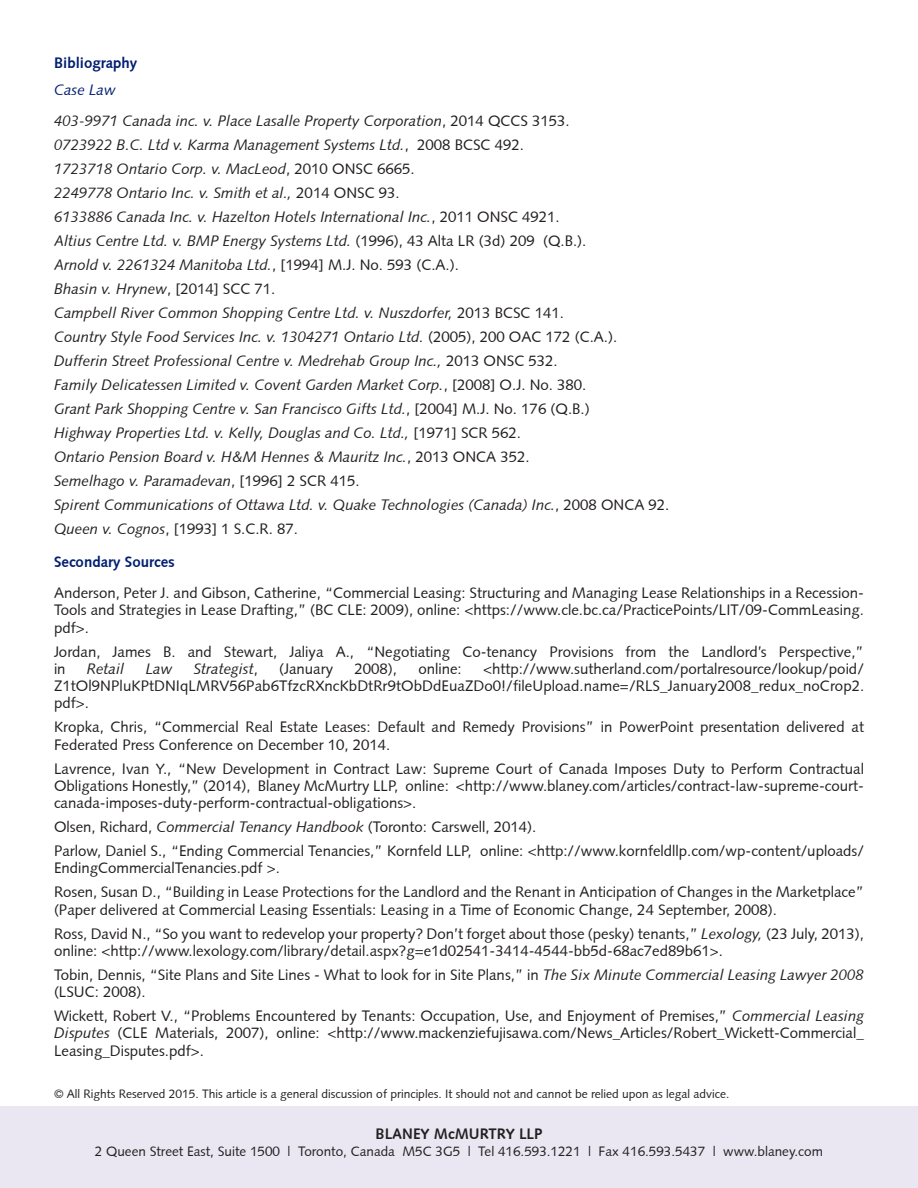
<style>
.page{position:relative;width:918px;height:1188px;background:#fff}
.page>*{position:absolute;margin:0;border:0;box-sizing:border-box;transform-origin:0 0}
.Paragraph{font:15px/17.2px "Syntax Roman";color:#231f20}
.Paragraph-2{font:italic 15px "Syntax Roman";color:#231f20}
.Contacts_Name{font:700 15px "Syntax Roman";color:#231f20}
.Heading_2{font:700 15px "Syntax Roman";color:#001e71}
.Paragraph-3{font:700 15px "Syntax Roman";color:#001e71}
.Paragraph-4{font:italic 15px "Syntax Roman";color:#001e71}
.Contacts_Details{font:13.5px "Syntax Roman";color:#231f20}
.Paragraph-5{font:12px "Syntax Roman";color:#231f20}
.s1{font-style:normal}
.s2{font-style:italic}
</style>
<div class="page">
<div style="left:1px;top:1107px;width:917px;height:81px;background:#ebe7f2"></div>
<p class="Paragraph-3" style="left:54px;top:54px;width:85px">Bibliography</p>
<p class="Paragraph-4" style="left:54px;top:81px;width:63px">Case Law</p>
<p class="Paragraph-2" style="left:54px;top:112px;width:517px">403-9971 Canada inc. v. Place Lasalle Property Corporation<span class="s1">, 2014 QCCS 3153.</span></p>
<p class="Paragraph-2" style="left:54px;top:136px;width:471px">0723922 B.C. Ltd v. Karma Management Systems Ltd.<span class="s1">, 2008 BCSC 492.</span></p>
<p class="Paragraph-2" style="left:54px;top:160px;width:362px">1723718 Ontario Corp. v. MacLeod<span class="s1">, 2010 ONSC 6665.</span></p>
<p class="Paragraph-2" style="left:54px;top:184px;width:347px">2249778 Ontario Inc. v. Smith et al., <span class="s1">2014 ONSC 93.</span></p>
<p class="Paragraph-2" style="left:54px;top:208px;width:507px">6133886 Canada Inc. v. Hazelton Hotels International Inc.<span class="s1">, 2011 ONSC 4921.</span></p>
<p class="Paragraph-2" style="left:54px;top:232px;width:534px">Altius Centre Ltd. v. BMP Energy Systems Ltd. <span class="s1">(1996), 43 Alta LR (3d) 209 (Q.B.).</span></p>
<p class="Paragraph-2" style="left:54px;top:256px;width:406px">Arnold v. 2261324 Manitoba Ltd.<span class="s1">, [1994] M.J. No. 593 (C.A.).</span></p>
<p class="Paragraph-2" style="left:54px;top:280px;width:223px">Bhasin v. Hrynew<span class="s1">, [2014] SCC 71.</span></p>
<p class="Paragraph-2" style="left:54px;top:304px;width:511px">Campbell River Common Shopping Centre Ltd. v. Nuszdorfer, <span class="s1">2013 BCSC 141.</span></p>
<p class="Paragraph-2" style="left:54px;top:328px;width:565px">Country Style Food Services Inc. v. 1304271 Ontario Ltd. <span class="s1">(2005), 200 OAC 172 (C.A.).</span></p>
<p class="Paragraph-2" style="left:54px;top:352px;width:505px">Dufferin Street Professional Centre v. Medrehab Group Inc., <span class="s1">2013 ONSC 532.</span></p>
<p class="Paragraph-2" style="left:54px;top:376px;width:534px">Family Delicatessen Limited v. Covent Garden Market Corp.<span class="s1">, [2008] O.J. No. 380.</span></p>
<p class="Paragraph-2" style="left:54px;top:400px;width:537px">Grant Park Shopping Centre v. San Francisco Gifts Ltd.<span class="s1">, [2004] M.J. No. 176 (Q.B.)</span></p>
<p class="Paragraph-2" style="left:54px;top:424px;width:469px">Highway Properties Ltd. v. Kelly, Douglas and Co. Ltd., <span class="s1">[1971] SCR 562.</span></p>
<p class="Paragraph-2" style="left:54px;top:448px;width:477px">Ontario Pension Board v. H&amp;M Hennes &amp; Mauritz Inc.<span class="s1">, 2013 ONCA 352.</span></p>
<p class="Paragraph-2" style="left:54px;top:472px;width:307px">Semelhago v. Paramadevan<span class="s1">, [1996] 2 SCR 415.</span></p>
<p class="Paragraph-2" style="left:54px;top:496px;width:617px">Spirent Communications of Ottawa Ltd. v. Quake Technologies (Canada) Inc.<span class="s1">, 2008 ONCA 92.</span></p>
<p class="Paragraph" style="left:54px;top:520px;width:246px"><span class="s2">Queen v. Cognos</span>, [1993] 1 S.C.R. 87.</p>
<p class="Heading_2" style="left:54px;top:553px;width:122px">Secondary Sources</p>
<p class="Paragraph" style="left:54px;top:584px;width:811px;text-align:justify">Anderson, Peter J. and Gibson, Catherine, “Commercial Leasing: Structuring and Managing Lease Relationships in a Recession-Tools and Strategies in Lease Drafting,” (BC CLE: 2009), online: &lt;https://www.cle.bc.ca/PracticePoints/LIT/09-CommLeasing. pdf&gt;.</p>
<p class="Paragraph" style="left:54px;top:643px;width:811px">Jordan, James B. and Stewart, Jaliya A., “Negotiating Co-tenancy Provisions from the Landlord’s Perspective,” in</p>
<p class="Paragraph" style="left:54px;top:660px;width:812px;text-align:justify;text-indent:429px">&lt;http://www.sutherland.com/portalresource/lookup/poid/ Z1tOl9NPluKPtDNIqLMRV56Pab6TfzcRXncKbDtRr9tObDdEuaZDo0!/fileUpload.name=/RLS_January2008_redux_noCrop2. pdf&gt;.</p>
<p class="Paragraph" style="left:54px;top:719px;width:812px">Kropka, Chris, “Commercial Real Estate Leases: Default and Remedy Provisions” in PowerPoint presentation delivered at<br>Federated Press Conference on December 10, 2014.</p>
<p class="Paragraph" style="left:54px;top:760px;width:812px;text-align:justify">Lavrence, Ivan Y., “New Development in Contract Law: Supreme Court of Canada Imposes Duty to Perform Contractual Obligations Honestly,” (2014), Blaney McMurtry LLP, online: &lt;http://www.blaney.com/articles/contract-law-supreme-court&shy;canada-imposes-duty-perform-contractual-obligations&gt;.</p>
<p class="Paragraph" style="left:54px;top:818px;width:484px">Olsen, Richard, <span class="s2">Commercial Tenancy Handbook</span> (Toronto: Carswell, 2014).</p>
<p class="Paragraph" style="left:54px;top:842px;width:812px">Parlow, Daniel S., “Ending Commercial Tenancies,” Kornfeld LLP, online: &lt;http://www.kornfeldllp.com/wp-content/uploads/<br>EndingCommercialTenancies.pdf &gt;.</p>
<p class="Paragraph" style="left:54px;top:884px;width:812px">Rosen, Susan D., “Building in Lease Protections for the Landlord and the Renant in Anticipation of Changes in the Marketplace” (Paper delivered at Commercial Leasing Essentials: Leasing in a Time of Economic Change, 24 September, 2008).</p>
<p class="Paragraph" style="left:54px;top:925px;width:812px">Ross, David N., “So you want to redevelop your property? Don’t forget about those (pesky) tenants,” <span class="s2">Lexology,</span> (23 July, 2013), online: &lt;http://www.lexology.com/library/detail.aspx?g=e1d02541-3414-4544-bb5d-68ac7ed89b61&gt;.</p>
<p class="Paragraph" style="left:54px;top:966px;width:811px">Tobin, Dennis, “Site Plans and Site Lines - What to look for in Site Plans,” in <span class="s2">The Six Minute Commercial Leasing Lawyer 2008 </span>(LSUC: 2008).</p>
<p class="Paragraph" style="left:54px;top:1007px;width:812px;text-align:justify">Wickett, Robert V., “Problems Encountered by Tenants: Occupation, Use, and Enjoyment of Premises,” <span class="s2">Commercial Leasing Disputes</span> (CLE Materials, 2007), online: &lt;http://www.mackenziefujisawa.com/News_Articles/Robert_Wickett-Commercial_ Leasing_Disputes.pdf&gt;.</p>
<p class="Paragraph-5" style="left:54px;top:1087px;width:677px">© All Rights Reserved 2015. This article is a general discussion of principles. It should not and cannot be relied upon as legal advice.</p>
<p class="Paragraph-2" style="left:87px;top:660px;width:39px">Retail</p>
<p class="Paragraph-2" style="left:146px;top:660px;width:28px">Law</p>
<p class="Paragraph-2" style="left:194px;top:660px;width:66px">Strategist<span class="s1">,</span></p>
<p class="Paragraph" style="left:279px;top:660px;width:56px">(January</p>
<p class="Paragraph" style="left:355px;top:660px;width:44px">2008),</p>
<p class="Paragraph" style="left:418px;top:660px;width:45px">online:</p>
<p class="Contacts_Name" style="left:376px;top:1125px;width:168px">BLANEY McMURTRY LLP</p>
<p class="Contacts_Details" style="left:95px;top:1143px;width:730px">2 Queen Street East, Suite 1500 | Toronto, Canada M5C 3G5 | Tel 416.593.1221 | Fax 416.593.5437 | www.blaney.com</p>
</div>
